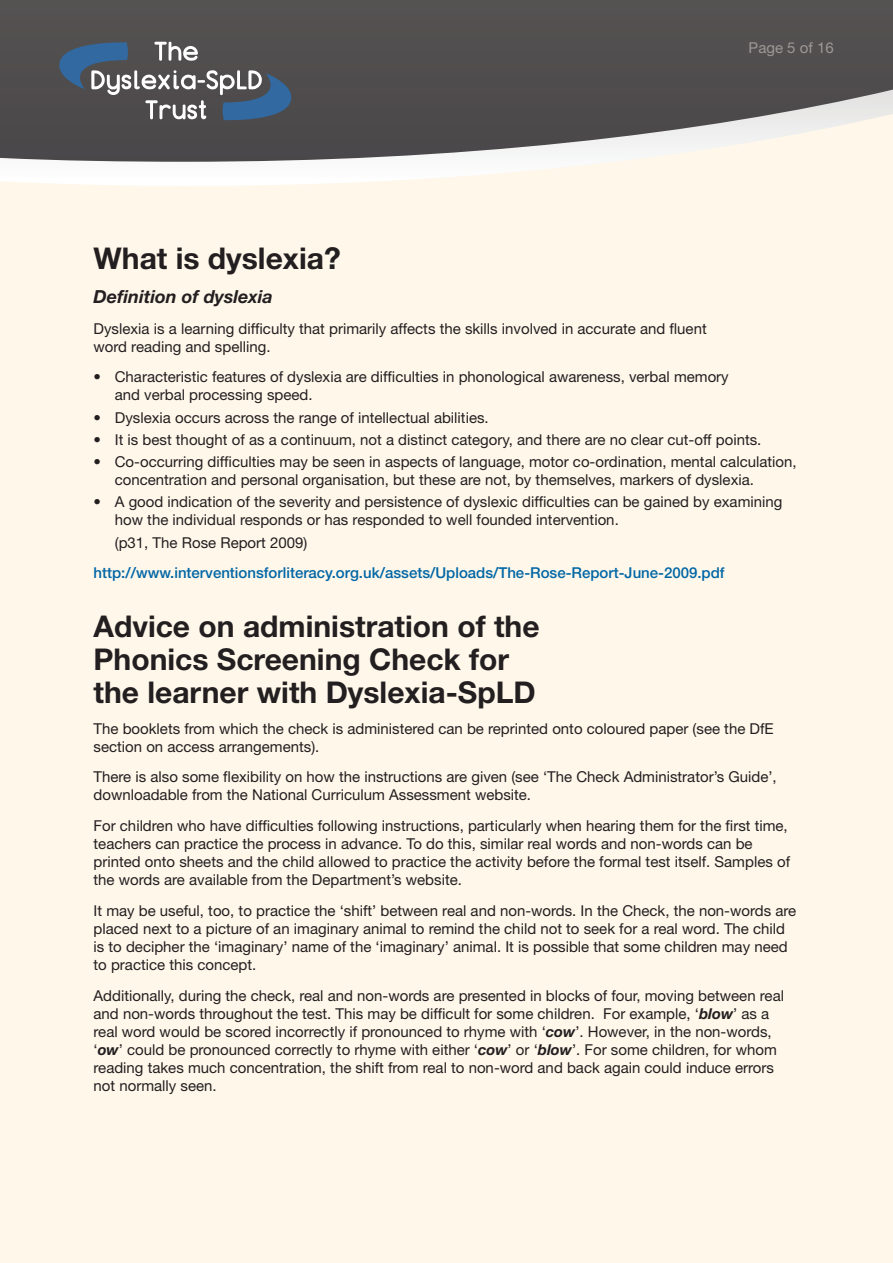
<style>
.page{position:relative;width:893px;height:1263px;background:#fef7ea}
.page>*{position:absolute;margin:0;border:0;box-sizing:border-box;transform-origin:0 0}
.t1{font:700 30px/33px "Helvetica Neue";color:#231f20}
.t2{font:italic 700 18px "Helvetica Neue";color:#231f20}
.t3{font:15px/18px "Helvetica Neue";color:#231f20}
.t4{font:500 15px "Helvetica Neue";color:#0166a5}
.t5{font:15px "Helvetica Neue";color:#9d9897}
.s1{font-weight:700;font-style:italic}
</style>
<div class="page">
<svg style="left:0;top:162px;width:605px;height:24px"></svg>
<svg style="left:0;top:0;width:893px;height:162px;background:#656262"></svg>
<svg style="left:59px;top:42px;width:232px;height:78px;background:#5e656f"></svg>
<p class="t5" style="left:749px;top:39px;width:87px">Page 5 of 16</p>
<h1 class="t1" style="left:94px;top:241px;width:249px">What is dyslexia?</h1>
<p class="t2" style="left:94px;top:285px;width:181px">Definition of dyslexia</p>
<p class="t3" style="left:94px;top:319px;width:615px">Dyslexia is a learning difficulty that primarily affects the skills involved in accurate and fluent word reading and spelling.</p>
<p class="t3" style="left:115px;top:368px;width:615px;text-indent:-21px">• Characteristic features of dyslexia are difficulties in phonological awareness, verbal memory and verbal processing speed.</p>
<p class="t3" style="left:94px;top:408px;width:397px">• Dyslexia occurs across the range of intellectual abilities.</p>
<p class="t3" style="left:94px;top:430px;width:669px">• It is best thought of as a continuum, not a distinct category, and there are no clear cut-off points.</p>
<p class="t3" style="left:115px;top:452px;width:683px;text-indent:-21px">• Co-occurring difficulties may be seen in aspects of language, motor co-ordination, mental calculation, concentration and personal organisation, but these are not, by themselves, markers of dyslexia.</p>
<p class="t3" style="left:115px;top:493px;width:669px;text-indent:-21px">• A good indication of the severity and persistence of dyslexic difficulties can be gained by examining how the individual responds or has responded to well founded intervention.</p>
<p class="t3" style="left:115px;top:533px;width:194px">(p31, The Rose Report 2009)</p>
<p class="t4" style="left:94px;top:564px;width:633px">http://www.interventionsforliteracy.org.uk/assets/Uploads/The-Rose-Report-June-2009.pdf</p>
<h1 class="t1" style="left:94px;top:609px;width:448px">Advice on administration of the<br>Phonics Screening Check for the learner with Dyslexia-SpLD</h1>
<p class="t3" style="left:94px;top:719px;width:682px">The booklets from which the check is administered can be reprinted onto coloured paper (see the DfE section on access arrangements).</p>
<p class="t3" style="left:94px;top:768px;width:685px">There is also some flexibility on how the instructions are given (see ‘The Check Administrator’s Guide’, downloadable from the National Curriculum Assessment website.</p>
<p class="t3" style="left:94px;top:816px;width:698px">For children who have difficulties following instructions, particularly when hearing them for the first time, teachers can practice the process in advance. To do this, similar real words and non-words can be printed onto sheets and the child allowed to practice the activity before the formal test itself. Samples of the words are available from the Department’s website.</p>
<p class="t3" style="left:94px;top:901px;width:704px">It may be useful, too, to practice the ‘shift’ between real and non-words. In the Check, the non-words are placed next to a picture of an imaginary animal to remind the child not to seek for a real word. The child is to decipher the ‘imaginary’ name of the ‘imaginary’ animal. It is possible that some children may need to practice this concept.</p>
<p class="t3" style="left:94px;top:986px;width:692px">Additionally, during the check, real and non-words are presented in blocks of four, moving between real and non-words throughout the test. This may be difficult for some children. For example, ‘<span class="s1">blow</span>’ as a real word would be scored incorrectly if pronounced to rhyme with ‘<span class="s1">cow</span>’. However, in the non-words, ‘<span class="s1">ow</span>’ could be pronounced correctly to rhyme with either ‘<span class="s1">cow</span>’ or ‘<span class="s1">blow</span>’. For some children, for whom reading takes much concentration, the shift from real to non-word and back again could induce errors not normally seen.</p>
</div>
